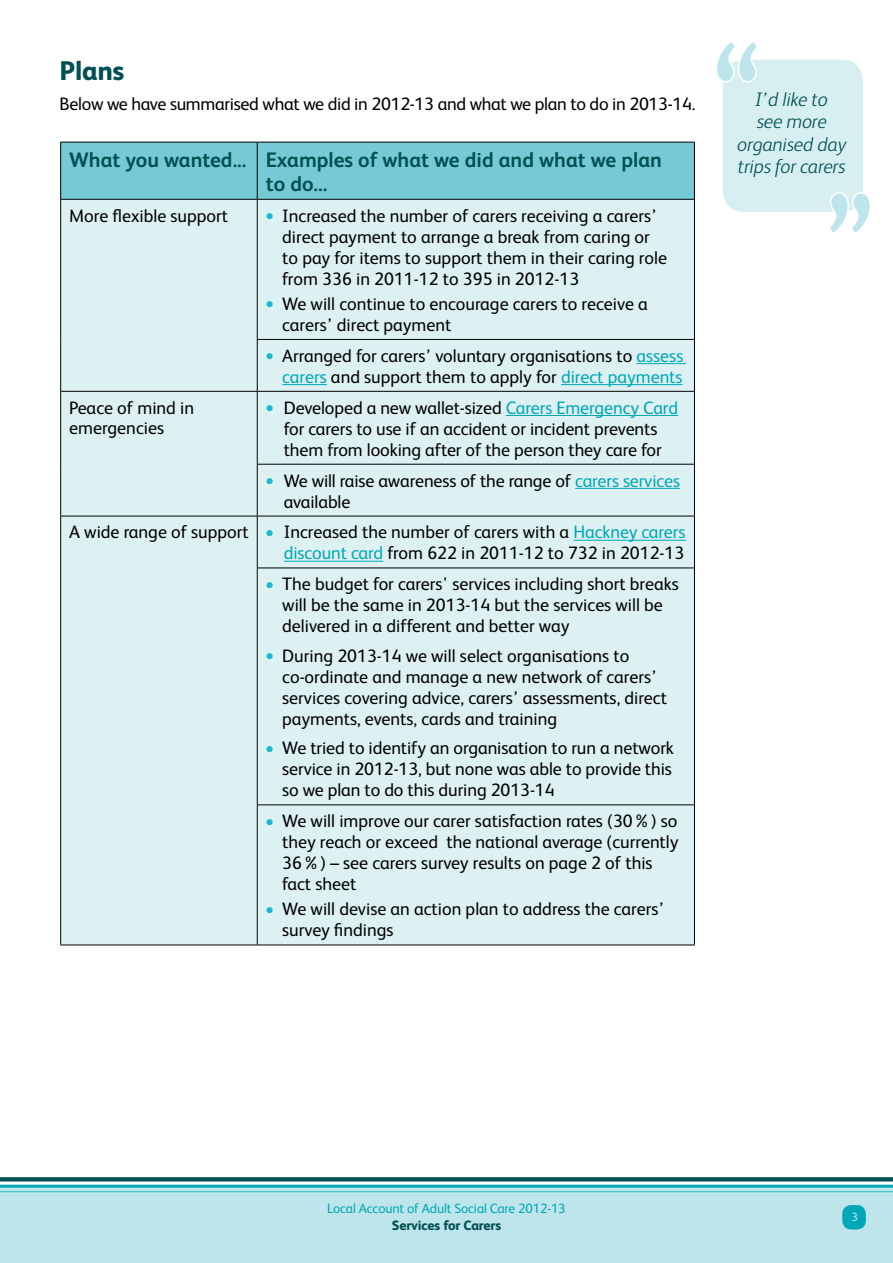
<style>
.page{position:relative;width:893px;height:1263px;background:#fff}
.page>*{position:absolute;margin:0;border:0;box-sizing:border-box;transform-origin:0 0}
.t1{font:800 27px "FS Albert";letter-spacing:-.01em;color:#004f52}
.t2{font:700 21px/24px "FS Albert";color:#004f52}
.t3{font:italic 300 19.5px/22.5px "FS Albert";letter-spacing:-.01em;color:#004f52;text-align:center}
.t4{font:18px/21px "FS Albert";color:#000}
.t5{font:13.5px "FS Albert";letter-spacing:-.01em;color:#00a7b7}
.t6{font:800 13.5px "FS Albert";letter-spacing:-.01em;color:#004f52}
.t7{font:12px "FS Albert";color:#bee5eb}
.s1{color:#1abac8}
.s2{color:#00a7b7}
</style>
<div class="page">
<div style="left:0;top:1185px;width:893px;height:78px;background:#bee5eb"></div>
<svg style="left:0;top:1177px;width:893px;height:16px"></svg>
<div style="left:842px;top:1205px;width:24px;height:24px;background:#00a7b7;border-radius:9px"></div>
<div style="left:723px;top:60px;width:140px;height:152px;background:#d7eff1;border-radius:21px"></div>
<svg style="left:717px;top:42px;width:42px;height:41px"></svg>
<svg style="left:830px;top:192px;width:40px;height:40px"></svg>
<div style="left:61px;top:143px;width:633px;height:56px;background:#75cad5"></div>
<div style="left:61px;top:200px;width:633px;height:744px;background:#ddf1f3"></div>
<hr style="left:60px;top:142px;width:197px;height:1px;background:#000">
<hr style="left:60px;top:142px;width:1px;height:57px;background:#000">
<hr style="left:257px;top:142px;width:438px;height:1px;background:#000">
<hr style="left:257px;top:142px;width:1px;height:57px;background:#000">
<hr style="left:694px;top:142px;width:1px;height:57px;background:#000">
<hr style="left:60px;top:199px;width:197px;height:1px;background:#000">
<hr style="left:60px;top:200px;width:1px;height:139px;background:#000">
<hr style="left:257px;top:199px;width:438px;height:1px;background:#000">
<hr style="left:257px;top:200px;width:1px;height:139px;background:#000">
<hr style="left:694px;top:200px;width:1px;height:139px;background:#000">
<hr style="left:60px;top:339px;width:1px;height:52px;background:#000">
<hr style="left:257px;top:339px;width:438px;height:1px;background:#000">
<hr style="left:257px;top:340px;width:1px;height:51px;background:#000">
<hr style="left:694px;top:340px;width:1px;height:51px;background:#000">
<hr style="left:60px;top:391px;width:197px;height:1px;background:#000">
<hr style="left:60px;top:392px;width:1px;height:72px;background:#000">
<hr style="left:257px;top:391px;width:438px;height:1px;background:#000">
<hr style="left:257px;top:392px;width:1px;height:72px;background:#000">
<hr style="left:694px;top:392px;width:1px;height:72px;background:#000">
<hr style="left:60px;top:464px;width:1px;height:52px;background:#000">
<hr style="left:257px;top:464px;width:438px;height:1px;background:#000">
<hr style="left:257px;top:465px;width:1px;height:51px;background:#000">
<hr style="left:694px;top:465px;width:1px;height:51px;background:#000">
<hr style="left:60px;top:516px;width:197px;height:1px;background:#000">
<hr style="left:60px;top:516px;width:1px;height:52px;background:#000">
<hr style="left:257px;top:516px;width:438px;height:1px;background:#000">
<hr style="left:257px;top:516px;width:1px;height:52px;background:#000">
<hr style="left:694px;top:516px;width:1px;height:52px;background:#000">
<hr style="left:60px;top:568px;width:1px;height:237px;background:#000">
<hr style="left:257px;top:568px;width:438px;height:1px;background:#000">
<hr style="left:257px;top:568px;width:1px;height:236px;background:#000">
<hr style="left:694px;top:568px;width:1px;height:236px;background:#000">
<hr style="left:60px;top:805px;width:1px;height:139px;background:#000">
<hr style="left:257px;top:804px;width:438px;height:1px;background:#000">
<hr style="left:257px;top:805px;width:1px;height:139px;background:#000">
<hr style="left:694px;top:805px;width:1px;height:139px;background:#000">
<hr style="left:60px;top:944px;width:197px;height:1px;background:#000">
<hr style="left:257px;top:944px;width:438px;height:1px;background:#000">
<hr style="left:637px;top:363px;width:49px;height:1px;background:#00a7b7">
<hr style="left:282px;top:384px;width:45px;height:1px;background:#00a7b7">
<hr style="left:561px;top:384px;width:122px;height:1px;background:#00a7b7">
<hr style="left:506px;top:415px;width:172px;height:1px;background:#00a7b7">
<hr style="left:575px;top:488px;width:105px;height:1px;background:#00a7b7">
<hr style="left:573px;top:540px;width:113px;height:1px;background:#00a7b7">
<hr style="left:284px;top:561px;width:99px;height:1px;background:#00a7b7">
<h1 class="t1" style="left:60px;top:51px;width:66px">Plans</h1>
<p class="t4" style="left:60px;top:92px;width:637px">Below we have summarised what we did in 2012-13 and what we plan to do in 2013-14.</p>
<p class="t2" style="left:266px;top:147px;width:398px;text-indent:-197px">What you wanted... Examples of what we did and what we plan to do...</p>
<p class="t4" style="left:69px;top:204px;width:160px">More flexible support</p>
<p class="t4" style="left:282px;top:204px;width:386px;text-indent:-16px"><span class="s1">●</span> Increased the number of carers receiving a carers’ direct payment to arrange a break from caring or to pay for items to support them in their caring role from 336 in 2011-12 to 395 in 2012-13</p>
<p class="t4" style="left:282px;top:292px;width:367px;text-indent:-16px"><span class="s1">●</span> We will continue to encourage carers to receive a carers’ direct payment</p>
<p class="t4" style="left:266px;top:344px;width:419px;text-align:right"><span class="s1">●</span> Arranged for carers’ voluntary organisations to <span class="s2">assess carers</span> and support them to apply for <span class="s2">direct payments</span></p>
<p class="t4" style="left:69px;top:396px;width:126px;line-height:20.2px">Peace of mind in emergencies</p>
<p class="t4" style="left:266px;top:396px;width:414px;text-align:center"><span class="s1">●</span> Developed a new wallet-sized <span class="s2">Carers Emergency Card </span>for carers to use if an accident or incident prevents them from looking after of the person they care for</p>
<p class="t4" style="left:284px;top:469px;width:398px;text-indent:-18px"><span class="s1">●</span> We will raise awareness of the range of <span class="s2">carers services </span>available</p>
<p class="t4" style="left:69px;top:521px;width:618px;text-align:right">A wide range of support <span class="s1">●</span> Increased the number of carers with a <span class="s2">Hackney carers discount card</span> from 622 in 2011-12 to 732 in 2012-13</p>
<p class="t4" style="left:282px;top:573px;width:398px;text-indent:-16px"><span class="s1">●</span> The budget for carers' services including short breaks will be the same in 2013-14 but the services will be delivered in a different and better way</p>
<p class="t4" style="left:282px;top:644px;width:386px;text-indent:-16px"><span class="s1">●</span> During 2013-14 we will select organisations to co-ordinate and manage a new network of carers’ services covering advice, carers’ assessments, direct payments, events, cards and training</p>
<p class="t4" style="left:282px;top:737px;width:393px;text-align:justify;text-indent:-16px"><span class="s1">●</span> We tried to identify an organisation to run a network service in 2012-13, but none was able to provide this so we plan to do this during 2013-14</p>
<p class="t4" style="left:282px;top:810px;width:398px;text-indent:-16px"><span class="s1">●</span> We will improve our carer satisfaction rates (30%) so they reach or exceed the national average (currently 36%) – see carers survey results on page 2 of this fact sheet</p>
<p class="t4" style="left:282px;top:898px;width:384px;text-indent:-16px"><span class="s1">●</span> We will devise an action plan to address the carers’ survey findings</p>
<p class="t3" style="left:737px;top:87px;width:111px">I’d like to<br>see more organised day trips for carers</p>
<p class="t5" style="left:327px;top:1199px;width:240px">Local Account of Adult Social Care 2012-13</p>
<p class="t6" style="left:392px;top:1215px;width:111px">Services for Carers</p>
<p class="t7" style="left:851px;top:1209px;width:8px">3</p>
</div>
